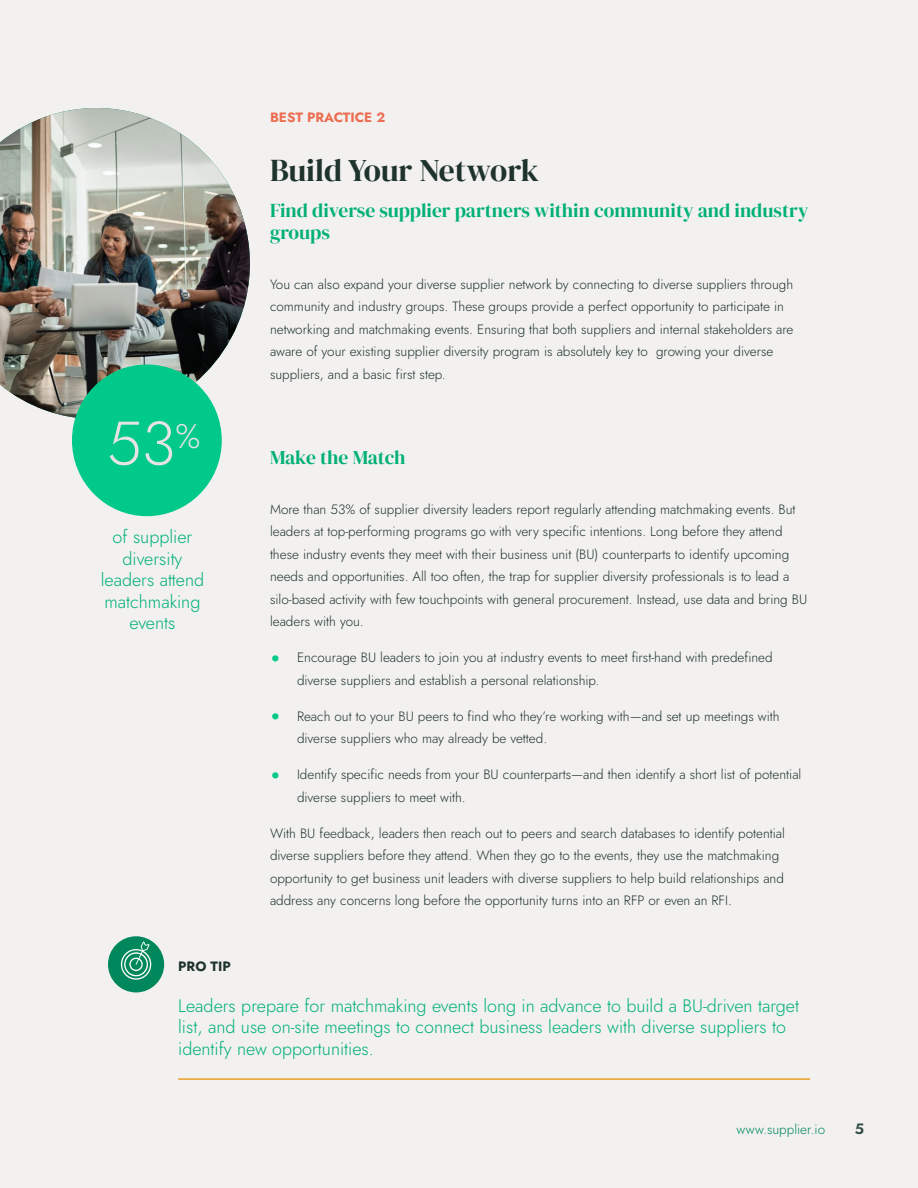
<style>
.page{position:relative;width:918px;height:1188px;background:#f3f1f0}
.page>*{position:absolute;margin:0;border:0;box-sizing:border-box;transform-origin:0 0}
.t1{font:300 61.65px "Jost";color:#e5e4e2}
.t2{font:31.5px "DM Serif Display";color:#1f332d}
.t3{font:19.5px/22.5px "DM Serif Display";color:#00b077}
.t4{font:300 18px/21.6px "Jost";color:#00b077;text-align:center}
.t5{font:600 15px "Jost";color:#314b44}
.t6{font:300 13.5px/22.5px "Jost";color:#1f332d}
.t7{font:300 13.5px "Jost";color:#00875b}
.t8{font:700 13.5px "Jost";color:#ec6f53}
.t9{font:700 13.5px "Jost";color:#1f332d}
.s1{font-weight:700;font-size:33px;color:#00c98a}
</style>
<div class="page">
<img style="left:0;top:108px;width:250px;height:310px">
<div style="left:72px;top:365px;width:150px;height:151px;background:#00c98a;border-radius:50%"></div>
<div style="left:108px;top:936px;width:56px;height:56px;background:#00875b;border-radius:50%"></div>
<hr style="left:178px;top:1078px;width:632px;height:2px;background:#e5a024">
<svg style="left:121px;top:942px;width:30px;height:38px"></svg>
<h1 class="t1" style="left:107px;top:401px;width:95px">53<sup>%</sup></h1>
<h3 class="t4" style="left:101px;top:526px;width:105px">of supplier diversity leaders attend matchmaking events</h3>
<p class="t9" style="left:178px;top:957px;width:54px">PRO TIP</p>
<p class="t8" style="left:270px;top:109px;width:117px">BEST PRACTICE 2</p>
<h2 class="t2" style="left:270px;top:152px;width:271px">Build Your Network</h2>
<h3 class="t3" style="left:270px;top:199px;width:540px">Find diverse supplier partners within community and industry groups</h3>
<p class="t6" style="left:270px;top:273px;width:525px">You can also expand your diverse supplier network by connecting to diverse suppliers through community and industry groups. These groups provide a perfect opportunity to participate in networking and matchmaking events. Ensuring that both suppliers and internal stakeholders are aware of your existing supplier diversity program is absolutely key to growing your diverse suppliers, and a basic first step.</p>
<h3 class="t3" style="left:270px;top:447px;width:137px">Make the Match</h3>
<p class="t6" style="left:270px;top:498px;width:539px">More than 53% of supplier diversity leaders report regularly attending matchmaking events. But leaders at top-performing programs go with very specific intentions. Long before they attend these industry events they meet with their business unit (BU) counterparts to identify upcoming needs and opportunities. All too often, the trap for supplier diversity professionals is to lead a silo-based activity with few touchpoints with general procurement. Instead, use data and bring BU leaders with you.</p>
<p class="t6" style="left:297px;top:647px;width:477px;text-indent:-27px"><span class="s1">•</span> Encourage BU leaders to join you at industry events to meet first-hand with predefined diverse suppliers and establish a personal relationship.</p>
<p class="t6" style="left:297px;top:705px;width:484px;text-indent:-27px"><span class="s1">•</span> Reach out to your BU peers to find who they’re working with—and set up meetings with diverse suppliers who may already be vetted.</p>
<p class="t6" style="left:297px;top:764px;width:506px;text-indent:-27px"><span class="s1">•</span> Identify specific needs from your BU counterparts—and then identify a short list of potential diverse suppliers to meet with.</p>
<p class="t6" style="left:270px;top:822px;width:517px">With BU feedback, leaders then reach out to peers and search databases to identify potential diverse suppliers before they attend. When they go to the events, they use the matchmaking opportunity to get business unit leaders with diverse suppliers to help build relationships and address any concerns long before the opportunity turns into an RFP or even an RFI.</p>
<h3 class="t4" style="left:178px;top:995px;width:622px;text-align:left">Leaders prepare for matchmaking events long in advance to build a BU-driven target list, and use on-site meetings to connect business leaders with diverse suppliers to identify new opportunities.</h3>
<p class="t7" style="left:737px;top:1120px;width:90px">www.supplier.io</p>
<p class="t5" style="left:855px;top:1118px;width:11px">5</p>
</div>
